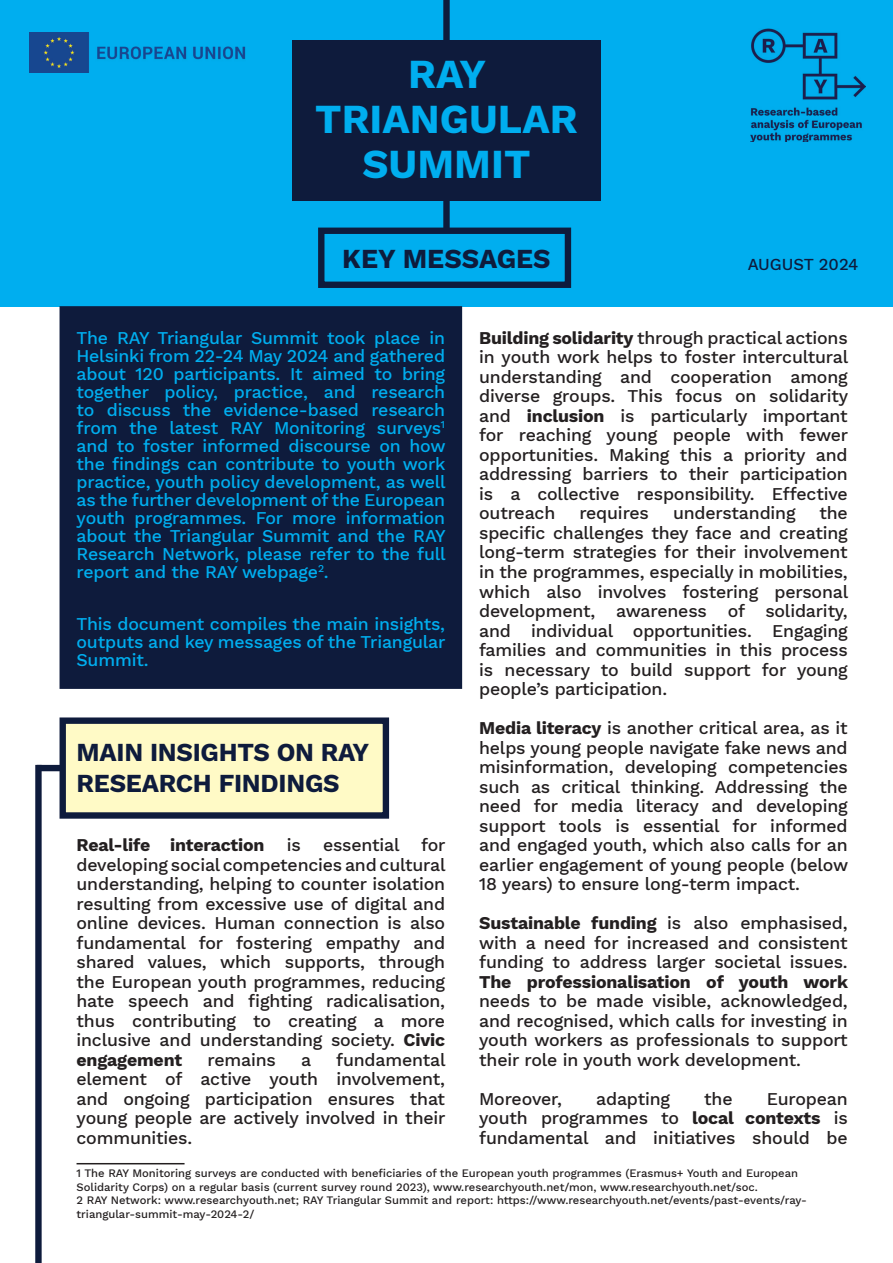
<style>
.page{position:relative;width:893px;height:1263px;background:#fff}
.page>*{position:absolute;margin:0;border:0;box-sizing:border-box;transform-origin:0 0}
.t1{font:700 40.5px/45px "Work Sans";color:#00aeef;text-align:center}
.t2{font:700 27px "Work Sans";color:#0e1b3c}
.t3{font:700 25.5px/30.6px "Work Sans";letter-spacing:-.01em;color:#0e1b3c}
.t4{font:500 17.7px/19.5px "Work Sans";letter-spacing:-.01em;color:#231f20;text-align:justify}
.t5{font:500 17.7px/18px "Work Sans";letter-spacing:-.01em;color:#00aeef;text-align:justify}
.t6{font:700 17.7px "Work Sans";letter-spacing:-.01em;color:#231f20}
.t7{font:500 16.5px "Work Sans";color:#0e1b3c}
.t8{font:500 11.25px/13.5px "Work Sans";color:#231f20}
.s1{font-weight:700}
</style>
<div class="page">
<div style="left:0;top:0;width:893px;height:306px;background:#00aeef"></div>
<div style="left:292px;top:40px;width:309px;height:161px;background:#0e1b3c"></div>
<div style="left:60px;top:306px;width:402px;height:383px;background:#0e1b3c"></div>
<img style="left:751px;top:29px;width:114px;height:113px">
<img style="left:29px;top:32px;width:217px;height:40px">
<div style="left:443px;top:0;width:7px;height:231px;background:#0e1b3c"></div>
<div style="left:318px;top:228px;width:253px;height:60px;border:6px solid #0e1b3c"></div>
<div style="left:37px;top:765px;width:24px;height:6px;background:#0e1b3c"></div>
<div style="left:35px;top:765px;width:7px;height:498px;background:#0e1b3c"></div>
<div style="left:60px;top:717px;width:329px;height:102px;background:#fffac6;border:6px solid #0e1b3c"></div>
<hr style="left:77px;top:1163px;width:108px;height:1px;background:#231f20">
<h1 class="t1" style="left:315px;top:50px;width:264px">RAY<br>TRIANGULAR<br>SUMMIT</h1>
<h2 class="t2" style="left:342px;top:238px;width:210px">KEY MESSAGES</h2>
<p class="t7" style="left:748px;top:252px;width:112px">AUGUST 2024</p>
<p class="t5" style="left:77px;top:328px;width:371px">The RAY Triangular Summit took place in Helsinki from 22-24 May 2024 and gathered about 120 participants. It aimed to bring together policy, practice, and research to discuss the evidence-based research from the latest RAY Monitoring surveys<sup>1 </sup>and to foster informed discourse on how the findings can contribute to youth work practice, youth policy development, as well as the further development of the European youth programmes. For more information about the Triangular Summit and the RAY Research Network, please refer to the full report and the RAY webpage<sup>2</sup>.</p>
<p class="t5" style="left:77px;top:614px;width:370px">This document compiles the main insights, outputs and key messages of the Triangular Summit.</p>
<p class="t4" style="left:479px;top:327px;width:371px"><span class="s1">Building solidarity</span> through practical actions in youth work helps to foster intercultural understanding and cooperation among diverse groups. This focus on solidarity and <span class="s1">inclusion</span> is particularly important for reaching young people with fewer opportunities. Making this a priority and addressing barriers to their participation is a collective responsibility. Effective outreach</p>
<p class="t4" style="left:479px;top:503px;width:371px;text-indent:340px">the specific challenges they face and creating long-term strategies for their involvement in the programmes, especially in mobilities, which also involves fostering personal development, awareness of solidarity, and individual opportunities. Engaging families and communities in this process is necessary to build support for young people’s participation.</p>
<p class="t4" style="left:479px;top:717px;width:370px"><span class="s1">Media literacy</span> is another critical area, as it helps young people navigate fake news and misinformation, developing competencies such as critical thinking. Addressing the need for media literacy and developing support tools is essential for informed and engaged youth, which also calls for an earlier engagement of young people (below 18 years) to ensure long-term impact.</p>
<p class="t4" style="left:479px;top:913px;width:370px"><span class="s1">Sustainable funding</span> is also emphasised, with a need for increased and consistent funding to address larger societal issues.</p>
<p class="t6" style="left:479px;top:968px;width:370px">The professionalisation of youth work</p>
<p class="t4" style="left:479px;top:991px;width:370px">needs to be made visible, acknowledged, and recognised, which calls for investing in youth workers as professionals to support their role in youth work development.</p>
<p class="t4" style="left:479px;top:1088px;width:84px">Moreover,</p>
<p class="t4" style="left:596px;top:1088px;width:75px">adapting</p>
<p class="t4" style="left:704px;top:1088px;width:30px">the</p>
<p class="t4" style="left:579px;top:503px;width:71px">requires</p>
<p class="t4" style="left:673px;top:503px;width:124px">understanding</p>
<h3 class="t3" style="left:77px;top:736px;width:294px">MAIN INSIGHTS ON RAY<br>RESEARCH FINDINGS</h3>
<p class="t4" style="left:77px;top:835px;width:371px;text-indent:246px">essential for developing social competencies and cultural understanding, helping to counter isolation resulting from excessive use of digital and online devices. Human connection is also fundamental for fostering empathy and shared values, which supports, through the European youth programmes, reducing hate speech and fighting radicalisation, thus contributing to creating a more inclusive and understanding society. <span class="s1">Civic engagement</span></p>
<p class="t6" style="left:77px;top:832px;width:189px">Real-life interaction</p>
<p class="t4" style="left:287px;top:835px;width:16px">is</p>
<p class="t4" style="left:77px;top:1049px;width:371px;text-indent:260px">fundamental element of active youth involvement, and ongoing participation ensures that young people are actively involved in their communities.</p>
<p class="t8" style="left:77px;top:1166px;width:732px">1 The RAY Monitoring surveys are conducted with beneficiaries of the European youth programmes (Erasmus+ Youth and European Solidarity Corps) on a regular basis (current survey round 2023), www.researchyouth.net/mon, www.researchyouth.net/soc.<br>2 RAY Network: www.researchyouth.net; RAY Triangular Summit and report: https://www.researchyouth.net/events/past-events/ray&shy;triangular-summit-may-2024-2/</p>
<p class="t4" style="left:208px;top:1049px;width:70px">remains</p>
<p class="t4" style="left:301px;top:1049px;width:12px">a</p>
<p class="t4" style="left:479px;top:1088px;width:370px;text-indent:288px">European youth programmes to <span class="s1">local contexts</span> is fundamental and initiatives should be</p>
</div>
